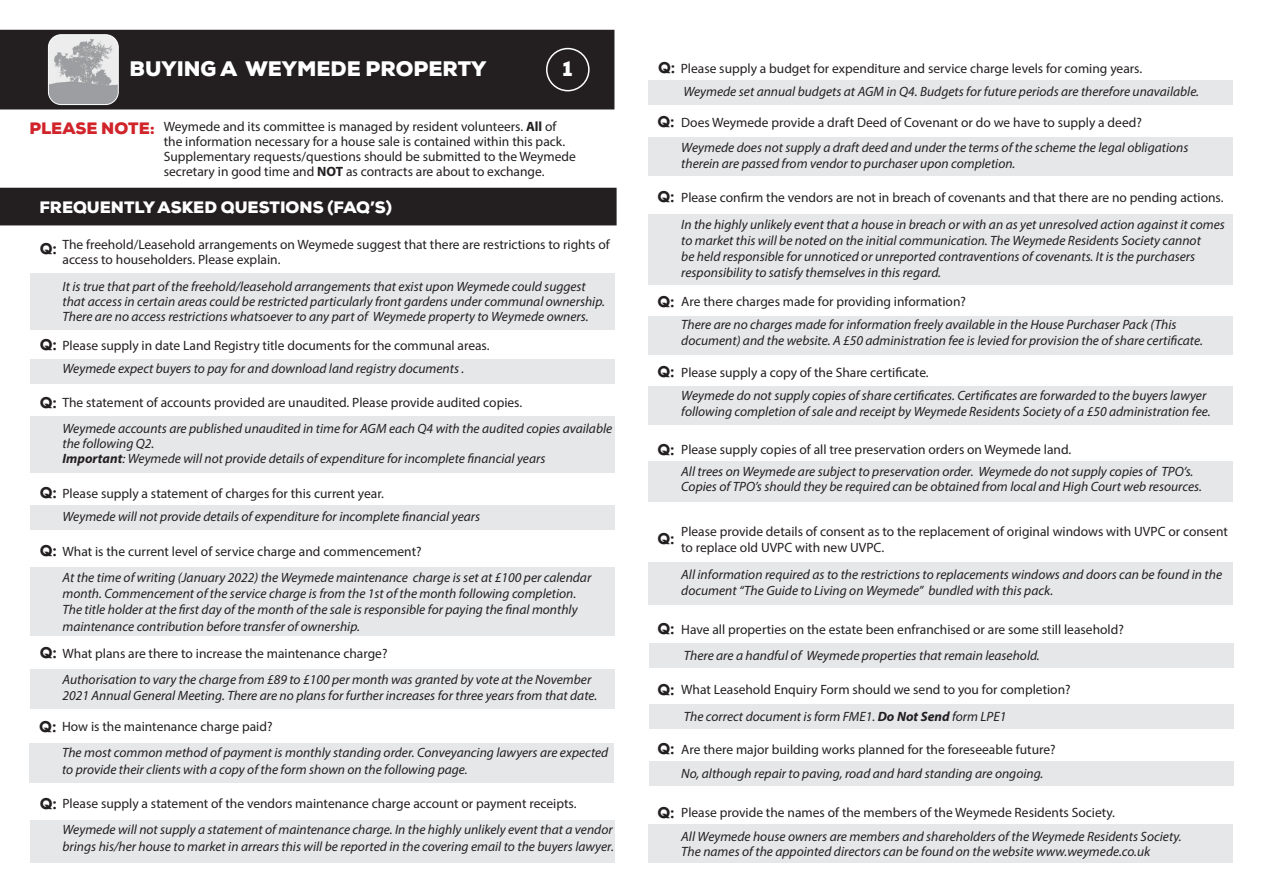
<style>
.page{position:relative;width:1263px;height:893px;background:#fff}
.page>*{position:absolute;margin:0;border:0;box-sizing:border-box;transform-origin:0 0}
.t1{font:900 21px "Nexa";color:#fff}
.t2{font:18px "Acier BAT Text Solid";color:#231f20}
.t3{font:900 16.5px "Nexa";color:#fff}
.t4{font:900 16.5px "Nexa";color:#d1232a}
.t5{font:italic 13.5px/16.2px "Myriad Pro";color:#231f20}
.t6{font:13.5px/15px "Myriad Pro";color:#231f20}
.s1{font-weight:700}
</style>
<div class="page">
<div style="left:1px;top:31px;width:613px;height:78px;background:#231f20"></div>
<div style="left:0;top:30px;width:614px;height:79px;border:2px solid #231f20"></div>
<img style="left:48px;top:35px;width:70px;height:70px">
<div style="left:48px;top:34px;width:71px;height:71px;border:1px solid #fff;border-radius:13px"></div>
<div style="left:546px;top:48px;width:44px;height:43px;border:2px solid #fff;border-radius:50%"></div>
<div style="left:1px;top:188px;width:615px;height:37px;background:#231f20"></div>
<div style="left:30px;top:273px;width:584px;height:56px;background:#e6e7e9"></div>
<div style="left:30px;top:416px;width:584px;height:57px;background:#e6e7e9"></div>
<div style="left:30px;top:505px;width:584px;height:25px;background:#e6e7e9"></div>
<div style="left:648px;top:80px;width:585px;height:25px;background:#e6e7e9"></div>
<div style="left:30px;top:820px;width:584px;height:43px;background:#e6e7e9"></div>
<div style="left:30px;top:567px;width:584px;height:69px;background:#e6e7e9"></div>
<div style="left:30px;top:669px;width:584px;height:40px;background:#e6e7e9"></div>
<div style="left:29px;top:743px;width:585px;height:40px;background:#e6e7e9"></div>
<div style="left:648px;top:214px;width:585px;height:71px;background:#e6e7e9"></div>
<div style="left:30px;top:359px;width:584px;height:24px;background:#e6e7e9"></div>
<div style="left:648px;top:137px;width:585px;height:39px;background:#e6e7e9"></div>
<div style="left:648px;top:386px;width:585px;height:39px;background:#e6e7e9"></div>
<div style="left:648px;top:316px;width:585px;height:39px;background:#e6e7e9"></div>
<div style="left:648px;top:461px;width:585px;height:40px;background:#e6e7e9"></div>
<div style="left:648px;top:562px;width:585px;height:43px;background:#e6e7e9"></div>
<div style="left:649px;top:644px;width:584px;height:24px;background:#e6e7e9"></div>
<div style="left:649px;top:704px;width:584px;height:25px;background:#e6e7e9"></div>
<div style="left:649px;top:761px;width:584px;height:25px;background:#e6e7e9"></div>
<div style="left:648px;top:824px;width:585px;height:39px;background:#e6e7e9"></div>
<h1 class="t1" style="left:130px;top:56px;width:358px">BUYING A WEYMEDE PROPERTY</h1>
<h1 class="t1" style="left:563px;top:56px;width:11px">1</h1>
<p class="t4" style="left:29px;top:117px;width:127px">PLEASE NOTE:</p>
<p class="t6" style="left:164px;top:119px;width:414px">Weymede and its committee is managed by resident volunteers. <span class="s1">All</span> of the information necessary for a house sale is contained within this pack.<br>Supplementary requests/questions should be submitted to the Weymede secretary in good time and <span class="s1">NOT</span> as contracts are about to exchange.</p>
<p class="t3" style="left:39px;top:196px;width:354px">FREQUENTLY ASKED QUESTIONS (FAQ’S)</p>
<p class="t6" style="left:63px;top:237px;width:549px">The freehold/Leasehold arrangements on Weymede suggest that there are restrictions to rights of access to householders. Please explain.</p>
<p class="t2" style="left:39px;top:239px;width:19px">Q:</p>
<p class="t5" style="left:63px;top:279px;width:544px;line-height:15px">It is true that part of the freehold/leasehold arrangements that exist upon Weymede could suggest that access in certain areas could be restricted particularly front gardens under communal ownership.<br>There are no access restrictions whatsoever to any part of Weymede property to Weymede owners.</p>
<p class="t2" style="left:39px;top:335px;width:19px">Q:</p>
<p class="t6" style="left:63px;top:338px;width:429px">Please supply in date Land Registry title documents for the communal areas.</p>
<p class="t5" style="left:63px;top:360px;width:403px">Weymede expect buyers to pay for and download land registry documents .</p>
<p class="t2" style="left:39px;top:393px;width:19px">Q:</p>
<p class="t6" style="left:63px;top:395px;width:461px">The statement of accounts provided are unaudited. Please provide audited copies.</p>
<p class="t5" style="left:63px;top:421px;width:551px;line-height:15px">Weymede accounts are published unaudited in time for AGM each Q4 with the audited copies available the following Q2.</p>
<p class="t5" style="left:63px;top:450px;width:484px"><span class="s1">Important</span>: Weymede will not provide details of expenditure for incomplete financial years</p>
<p class="t2" style="left:39px;top:483px;width:19px">Q:</p>
<p class="t6" style="left:63px;top:486px;width:323px">Please supply a statement of charges for this current year.</p>
<p class="t5" style="left:63px;top:508px;width:419px">Weymede will not provide details of expenditure for incomplete financial years</p>
<p class="t2" style="left:39px;top:541px;width:19px">Q:</p>
<p class="t6" style="left:63px;top:544px;width:361px">What is the current level of service charge and commencement?</p>
<p class="t5" style="left:63px;top:569px;width:530px">At the time of writing (January 2022) the Weymede maintenance charge is set at £100 per calendar month. Commencement of the service charge is from the 1st of the month following completion.<br>The title holder at the first day of the month of the sale is responsible for paying the final monthly maintenance contribution before transfer of ownership.</p>
<p class="t2" style="left:39px;top:643px;width:19px">Q:</p>
<p class="t6" style="left:63px;top:645px;width:326px">What plans are there to increase the maintenance charge?</p>
<p class="t5" style="left:63px;top:671px;width:536px">Authorisation to vary the charge from £89 to £100 per month was granted by vote at the November<br>2021 Annual General Meeting. There are no plans for further increases for three years from that date.</p>
<p class="t2" style="left:39px;top:717px;width:19px">Q:</p>
<p class="t6" style="left:62px;top:719px;width:212px">How is the maintenance charge paid?</p>
<p class="t5" style="left:62px;top:745px;width:548px">The most common method of payment is monthly standing order. Conveyancing lawyers are expected to provide their clients with a copy of the form shown on the following page.</p>
<p class="t2" style="left:39px;top:794px;width:19px">Q:</p>
<p class="t6" style="left:63px;top:796px;width:515px">Please supply a statement of the vendors maintenance charge account or payment receipts.</p>
<p class="t5" style="left:63px;top:821px;width:553px">Weymede will not supply a statement of maintenance charge. In the highly unlikely event that a vendor brings his/her house to market in arrears this will be reported in the covering email to the buyers lawyer.</p>
<p class="t2" style="left:658px;top:58px;width:19px">Q:</p>
<p class="t6" style="left:681px;top:61px;width:463px">Please supply a budget for expenditure and service charge levels for coming years.</p>
<p class="t2" style="left:657px;top:112px;width:19px">Q:</p>
<p class="t5" style="left:683px;top:83px;width:517px">Weymede set annual budgets at AGM in Q4. Budgets for future periods are therefore unavailable.</p>
<p class="t6" style="left:681px;top:114px;width:462px">Does Weymede provide a draft Deed of Covenant or do we have to supply a deed?</p>
<p class="t5" style="left:681px;top:139px;width:509px">Weymede does not supply a draft deed and under the terms of the scheme the legal obligations therein are passed from vendor to purchaser upon completion.</p>
<p class="t2" style="left:657px;top:187px;width:19px">Q:</p>
<p class="t6" style="left:681px;top:190px;width:544px">Please confirm the vendors are not in breach of covenants and that there are no pending actions.</p>
<p class="t5" style="left:681px;top:216px;width:545px">In the highly unlikely event that a house in breach or with an as yet unresolved action against it comes to market this will be noted on the initial communication. The Weymede Residents Society cannot<br>be held responsible for unnoticed or unreported contraventions of covenants. It is the purchasers responsibility to satisfy themselves in this regard.</p>
<p class="t2" style="left:657px;top:292px;width:19px">Q:</p>
<p class="t6" style="left:681px;top:294px;width:286px">Are there charges made for providing information?</p>
<p class="t2" style="left:657px;top:362px;width:19px">Q:</p>
<p class="t5" style="left:681px;top:316px;width:523px">There are no charges made for information freely available in the House Purchaser Pack (This document) and the website. A £50 administration fee is levied for provision the of share certificate.</p>
<p class="t6" style="left:681px;top:364px;width:249px">Please supply a copy of the Share certificate.</p>
<p class="t5" style="left:681px;top:387px;width:531px">Weymede do not supply copies of share certificates. Certificates are forwarded to the buyers lawyer following completion of sale and receipt by Weymede Residents Society of a £50 administration fee.</p>
<p class="t2" style="left:657px;top:440px;width:19px">Q:</p>
<p class="t6" style="left:681px;top:441px;width:392px">Please supply copies of all tree preservation orders on Weymede land.</p>
<p class="t5" style="left:681px;top:463px;width:522px;line-height:15px">All trees on Weymede are subject to preservation order. Weymede do not supply copies of TPO’s.<br>Copies of TPO’s should they be required can be obtained from local and High Court web resources.</p>
<p class="t6" style="left:681px;top:523px;width:548px;line-height:16.2px">Please provide details of consent as to the replacement of original windows with UVPC or consent to replace old UVPC with new UVPC.</p>
<p class="t2" style="left:657px;top:529px;width:19px">Q:</p>
<p class="t5" style="left:681px;top:566px;width:542px">All information required as to the restrictions to replacements windows and doors can be found in the document “The Guide to Living on Weymede” bundled with this pack.</p>
<p class="t2" style="left:657px;top:619px;width:19px">Q:</p>
<p class="t6" style="left:681px;top:621px;width:444px">Have all properties on the estate been enfranchised or are some still leasehold?</p>
<p class="t5" style="left:684px;top:647px;width:357px">There are a handful of Weymede properties that remain leasehold.</p>
<p class="t2" style="left:657px;top:680px;width:19px">Q:</p>
<p class="t6" style="left:681px;top:682px;width:391px">What Leasehold Enquiry Form should we send to you for completion?</p>
<p class="t5" style="left:684px;top:708px;width:324px">The correct document is form FME1. <span class="s1">Do Not Send</span> form LPE1</p>
<p class="t2" style="left:657px;top:739px;width:19px">Q:</p>
<p class="t6" style="left:681px;top:741px;width:376px">Are there major building works planned for the foreseeable future?</p>
<p class="t5" style="left:681px;top:765px;width:364px">No, although repair to paving, road and hard standing are ongoing.</p>
<p class="t2" style="left:657px;top:803px;width:19px">Q:</p>
<p class="t6" style="left:681px;top:804px;width:435px">Please provide the names of the members of the Weymede Residents Society.</p>
<p class="t5" style="left:681px;top:828px;width:502px">All Weymede house owners are members and shareholders of the Weymede Residents Society.</p>
<p class="t5" style="left:681px;top:843px;width:471px">The names of the appointed directors can be found on the website www.weymede.co.uk</p>
</div>
